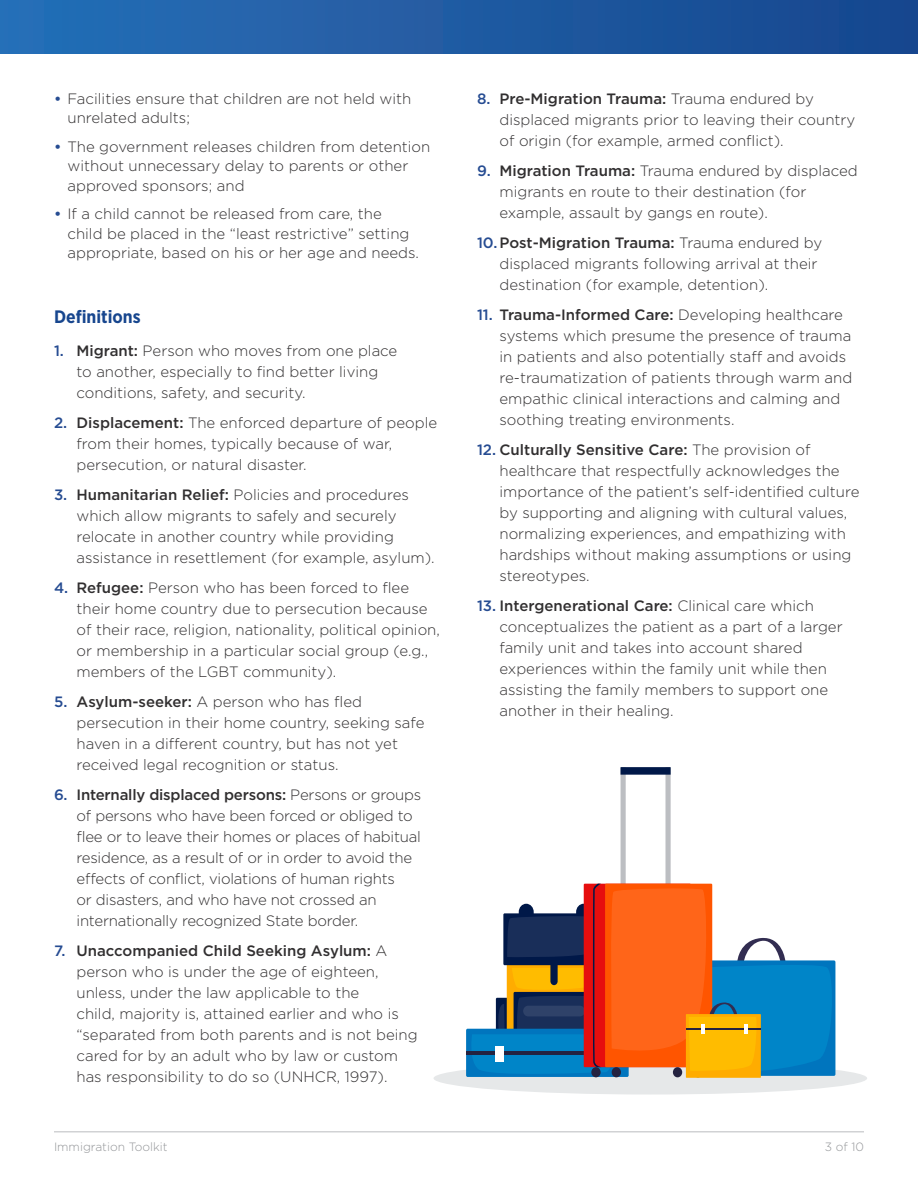
<style>
.page{position:relative;width:918px;height:1188px;background:#fff}
.page>*{position:absolute;margin:0;border:0;box-sizing:border-box;transform-origin:0 0}
.t1{font:700 18px "Gotham Narrow";color:#17468e}
.t2{font:300 15px/21px "Gotham";color:#312f30}
.t3{font:300 12px "Gotham";color:#939598}
.s1{font-weight:500;color:#264c92}
.s2{font-weight:500}
</style>
<div class="page">
<hr style="left:54px;top:1131px;width:810px;height:1px;background:#d1d2d4">
<div style="left:0;top:0;width:918px;height:54px;background:linear-gradient(to right,#2870b7,#17468e)"></div>
<div style="left:434px;top:1062px;width:433px;height:33px;background:#e6e8e9;border-radius:50%"></div>
<hr style="left:466px;top:1051px;width:163px;height:4px;background:#242240">
<svg style="left:468px;top:767px;width:367px;height:311px"></svg>
<p class="t2" style="left:68px;top:88px;width:345px;line-height:19.5px;text-indent:-14px"><span class="s1">•</span> Facilities ensure that children are not held with unrelated adults;</p>
<p class="t2" style="left:68px;top:136px;width:364px;line-height:19.5px;text-indent:-14px"><span class="s1">•</span> The government releases children from detention without unnecessary delay to parents or other approved sponsors; and</p>
<p class="t2" style="left:68px;top:204px;width:353px;line-height:19.5px;text-indent:-14px"><span class="s1">•</span> If a child cannot be released from care, the child be placed in the “least restrictive” setting appropriate, based on his or her age and needs.</p>
<h2 class="t1" style="left:54px;top:305px;width:88px">Definitions</h2>
<p class="t2" style="left:76px;top:340px;width:322px;text-indent:-22px"><span class="s1">1.</span> <span class="s2">Migrant:</span> Person who moves from one place to another, especially to find better living conditions, safety, and security.</p>
<p class="t2" style="left:76px;top:412px;width:362px;text-indent:-22px"><span class="s1">2.</span> <span class="s2">Displacement:</span> The enforced departure of people from their homes, typically because of war, persecution, or natural disaster.</p>
<p class="t2" style="left:76px;top:484px;width:360px;text-indent:-22px"><span class="s1">3.</span> <span class="s2">Humanitarian Relief:</span> Policies and procedures which allow migrants to safely and securely relocate in another country while providing assistance in resettlement (for example, asylum).</p>
<p class="t2" style="left:76px;top:577px;width:365px;text-indent:-22px"><span class="s1">4.</span> <span class="s2">Refugee:</span> Person who has been forced to flee their home country due to persecution because of their race, religion, nationality, political opinion, or membership in a particular social group (e.g., members of the LGBT community).</p>
<p class="t2" style="left:76px;top:691px;width:350px;text-indent:-22px"><span class="s1">5.</span> <span class="s2">Asylum-seeker:</span> A person who has fled persecution in their home country, seeking safe haven in a different country, but has not yet received legal recognition or status.</p>
<p class="t2" style="left:76px;top:784px;width:346px;text-indent:-22px"><span class="s1">6.</span> <span class="s2">Internally displaced persons:</span> Persons or groups of persons who have been forced or obliged to flee or to leave their homes or places of habitual residence, as a result of or in order to avoid the effects of conflict, violations of human rights<br>or disasters, and who have not crossed an internationally recognized State border.</p>
<p class="t2" style="left:76px;top:940px;width:343px;text-indent:-22px"><span class="s1">7.</span> <span class="s2">Unaccompanied Child Seeking Asylum:</span> A person who is under the age of eighteen, unless, under the law applicable to the<br>child, majority is, attained earlier and who is “separated from both parents and is not being cared for by an adult who by law or custom has responsibility to do so (UNHCR, 1997).</p>
<p class="t2" style="left:500px;top:88px;width:357px;text-indent:-22px"><span class="s1">8.</span> <span class="s2">Pre-Migration Trauma:</span> Trauma endured by displaced migrants prior to leaving their country of origin (for example, armed conflict).</p>
<p class="t2" style="left:500px;top:160px;width:360px;text-indent:-22px"><span class="s1">9.</span> <span class="s2">Migration Trauma:</span> Trauma endured by displaced migrants en route to their destination (for example, assault by gangs en route).</p>
<p class="t2" style="left:500px;top:232px;width:324px;text-indent:-22px"><span class="s1">10.</span><span class="s2">Post-Migration Trauma:</span> Trauma endured by displaced migrants following arrival at their destination (for example, detention).</p>
<p class="t2" style="left:500px;top:304px;width:354px;text-indent:-22px"><span class="s1">11.</span> <span class="s2">Trauma-Informed Care:</span> Developing healthcare systems which presume the presence of trauma in patients and also potentially staff and avoids re-traumatization of patients through warm and empathic clinical interactions and calming and soothing treating environments.</p>
<p class="t2" style="left:500px;top:439px;width:362px;text-indent:-22px"><span class="s1">12.</span> <span class="s2">Culturally Sensitive Care:</span> The provision of healthcare that respectfully acknowledges the importance of the patient’s self-identified culture by supporting and aligning with cultural values, normalizing experiences, and empathizing with hardships without making assumptions or using stereotypes.</p>
<p class="t2" style="left:500px;top:595px;width:345px;text-indent:-22px"><span class="s1">13.</span> <span class="s2">Intergenerational Care:</span> Clinical care which conceptualizes the patient as a part of a larger family unit and takes into account shared experiences within the family unit while then assisting the family members to support one another in their healing.</p>
<p class="t3" style="left:54px;top:1139px;width:115px">Immigration Toolkit</p>
<p class="t3" style="left:825px;top:1139px;width:41px">3 of 10</p>
</div>
